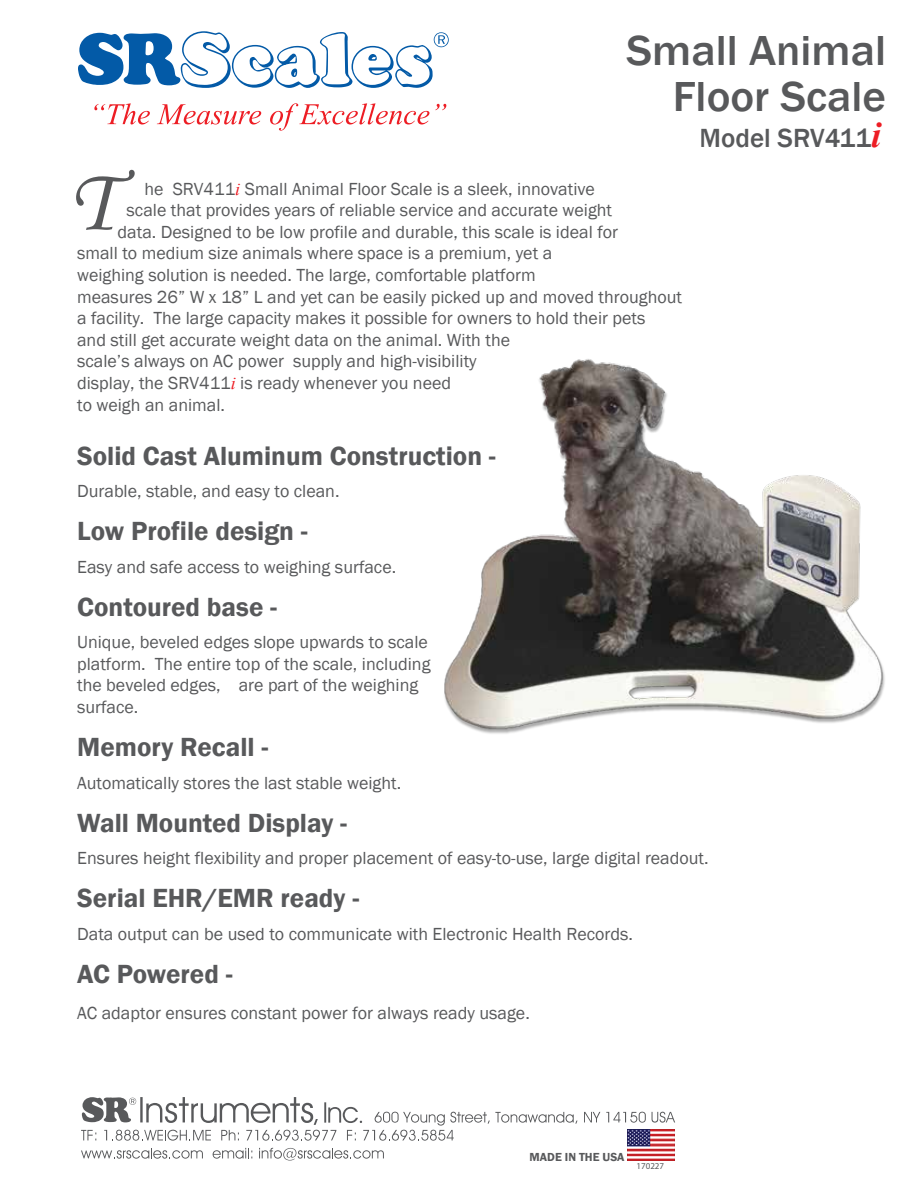
<style>
.page{position:relative;width:918px;height:1188px;background:#fff}
.page>*{position:absolute;margin:0;border:0;box-sizing:border-box;transform-origin:0 0}
.t1{font:500 43.2px/46px "Franklin Gothic";color:#58595b;text-align:right;scale:1.04 1}
.t2{font:600 27px "Franklin Gothic";color:#58595b}
.t3{font:500 27px "Franklin Gothic";color:#58595b}
.t4{font:18px/21.6px "Franklin Gothic";color:#58595b}
.t5{font:600 12px "Franklin Gothic";color:#58595b}
.t6{font:9px "Myriad Pro";color:#58595b}
.s1{font-family:"Times New Roman";font-weight:700;font-style:italic;font-size:36px;color:#ed1d24}
.s2{font-family:"Times New Roman";font-style:italic;color:#ed1d24}
</style>
<div class="page">
<svg style="left:584px;top:1112px;width:16px;height:10px"></svg>
<svg style="left:606px;top:1112px;width:40px;height:11px"></svg>
<svg style="left:652px;top:1112px;width:23px;height:11px"></svg>
<svg style="left:81px;top:1097px;width:497px;height:44px"></svg>
<svg style="left:81px;top:1148px;width:122px;height:11px"></svg>
<svg style="left:213px;top:1148px;width:39px;height:11px"></svg>
<svg style="left:259px;top:1148px;width:125px;height:13px"></svg>
<img style="left:627px;top:1130px;width:47px;height:31px">
<svg style="left:78px;top:31px;width:371px;height:57px"></svg>
<svg style="left:94px;top:103px;width:56px;height:22px"></svg>
<svg style="left:157px;top:104px;width:104px;height:21px"></svg>
<svg style="left:270px;top:103px;width:159px;height:28px"></svg>
<svg style="left:435px;top:104px;width:11px;height:6px"></svg>
<svg style="left:76px;top:170px;width:59px;height:60px"></svg>
<img style="left:444px;top:359px;width:441px;height:375px">
<h1 class="t1" style="left:627px;top:28px;width:251px">Small Animal<br>Floor Scale</h1>
<h2 class="t3" style="left:700px;top:121px;width:183px">Model SRV411<span class="s1">i</span></h2>
<p class="t4" style="left:145px;top:178px;width:452px">he SRV411<span class="s2">i</span> Small Animal Floor Scale is a sleek, innovative</p>
<p class="t4" style="left:127px;top:200px;width:487px">scale that provides years of reliable service and accurate weight</p>
<p class="t4" style="left:118px;top:221px;width:502px">data. Designed to be low profile and durable, this scale is ideal for</p>
<p class="t4" style="left:77px;top:243px;width:477px">small to medium size animals where space is a premium, yet a</p>
<p class="t4" style="left:77px;top:265px;width:460px">weighing solution is needed. The large, comfortable platform</p>
<p class="t4" style="left:77px;top:286px;width:606px">measures 26” W x 18” L and yet can be easily picked up and moved throughout</p>
<p class="t4" style="left:77px;top:308px;width:570px">a facility. The large capacity makes it possible for owners to hold their pets</p>
<p class="t4" style="left:77px;top:329px;width:435px">and still get accurate weight data on the animal. With the</p>
<p class="t4" style="left:77px;top:351px;width:401px">scale’s always on AC power supply and high-visibility</p>
<p class="t4" style="left:77px;top:373px;width:376px">display, the SRV411<span class="s2">i</span> is ready whenever you need</p>
<p class="t4" style="left:77px;top:394px;width:149px">to weigh an animal.</p>
<h2 class="t2" style="left:77px;top:439px;width:420px">Solid Cast Aluminum Construction -</h2>
<p class="t4" style="left:77px;top:481px;width:264px">Durable, stable, and easy to clean.</p>
<h2 class="t2" style="left:77px;top:515px;width:232px">Low Profile design -</h2>
<p class="t4" style="left:77px;top:556px;width:321px">Easy and safe access to weighing surface.</p>
<h2 class="t2" style="left:77px;top:590px;width:202px">Contoured base -</h2>
<p class="t4" style="left:77px;top:632px;width:355px">Unique, beveled edges slope upwards to scale platform. The entire top of the scale, including the beveled edges, are part of the weighing surface.</p>
<h2 class="t2" style="left:77px;top:731px;width:193px">Memory Recall -</h2>
<p class="t4" style="left:77px;top:772px;width:326px">Automatically stores the last stable weight.</p>
<h2 class="t2" style="left:77px;top:806px;width:271px">Wall Mounted Display -</h2>
<p class="t4" style="left:77px;top:848px;width:633px">Ensures height flexibility and proper placement of easy-to-use, large digital readout.</p>
<h2 class="t2" style="left:77px;top:882px;width:284px">Serial EHR/EMR ready -</h2>
<p class="t4" style="left:77px;top:923px;width:557px">Data output can be used to communicate with Electronic Health Records.</p>
<h2 class="t2" style="left:77px;top:957px;width:157px">AC Powered -</h2>
<p class="t4" style="left:77px;top:1003px;width:454px">AC adaptor ensures constant power for always ready usage.</p>
<p class="t5" style="left:530px;top:1149px;width:96px">MADE IN THE USA</p>
<p class="t6" style="left:637px;top:1160px;width:29px">170227</p>
</div>
